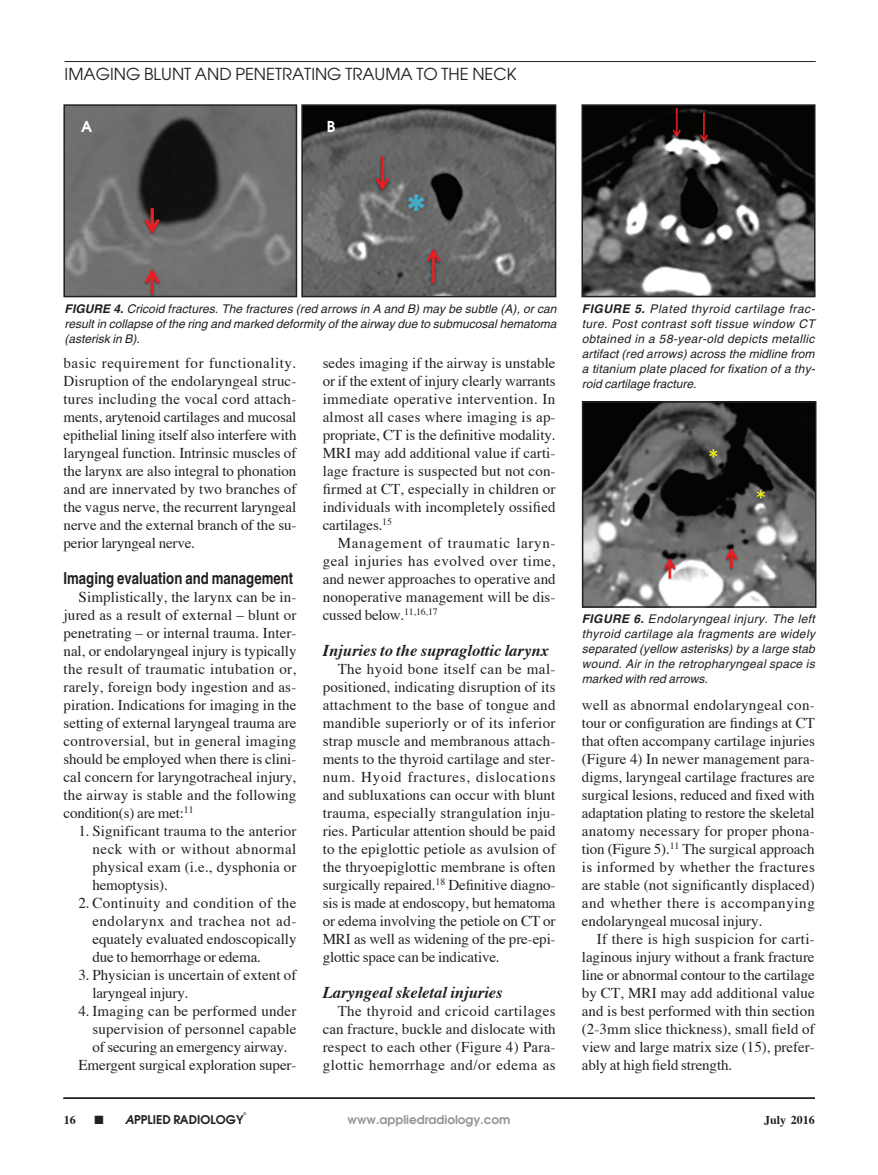
<style>
.page{position:relative;width:878px;height:1175px;background:#fff}
.page>*{position:absolute;margin:0;border:0;box-sizing:border-box;transform-origin:0 0}
.Article_2nd_subhead{font:italic 700 16.5px "Times";color:#231f20}
.t1{font:16.5px "Avant Garde";color:#231f20}
.Article_subhead{font:700 16.5px "Helvetica";color:#231f20;scale:.8 1}
.Article_body_copy{font:15px/18px "Times";color:#231f20;text-align:justify}
.figure_labels{font:600 15px "Avant Garde";color:#fff}
.Article_fig_caption{font:italic 12px/15px "Helvetica";color:#231f20;text-align:justify}
.t2{font:600 12px "Avant Garde";color:#939598}
.t3{font:600 12px "Avant Garde";color:#231f20}
.t4{font:700 12px "Times";color:#231f20}
.t5{font:600 3.75px "Avant Garde";color:#231f20}
.s1{font-weight:700}
.s2{font-style:italic}
</style>
<div class="page">
<hr style="left:64px;top:61px;width:751px;height:1px;background:#231f20">
<hr style="left:64px;top:1097px;width:750px;height:1px;background:#231f20">
<img style="left:66px;top:107px;width:228px;height:187px">
<div style="left:63px;top:104px;width:234px;height:193px;border:2px solid #231f20"></div>
<img style="left:304px;top:107px;width:249px;height:187px">
<div style="left:301px;top:104px;width:255px;height:193px;border:2px solid #231f20"></div>
<img style="left:584px;top:107px;width:228px;height:187px">
<div style="left:581px;top:104px;width:234px;height:193px;border:2px solid #231f20"></div>
<img style="left:585px;top:404px;width:228px;height:201px">
<div style="left:582px;top:401px;width:234px;height:207px;border:2px solid #231f20"></div>
<p class="t1" style="left:65px;top:64px;width:453px">IMAGING BLUNT AND PENETRATING TRAUMA TO THE NECK</p>
<p class="figure_labels" style="left:81px;top:117px;width:13px">A</p>
<p class="figure_labels" style="left:327px;top:117px;width:10px">B</p>
<p class="Article_fig_caption" style="left:65px;top:301px;width:493px"><span class="s1">FIGURE 4.</span> Cricoid fractures. The fractures (red arrows in A and B) may be subtle (A), or can result in collapse of the ring and marked deformity of the airway due to submucosal hematoma (asterisk in B).</p>
<p class="Article_fig_caption" style="left:582px;top:301px;width:235px"><span class="s1">FIGURE 5.</span> Plated thyroid cartilage frac&shy;ture. Post contrast soft tissue window CT obtained in a 58-year-old depicts metallic artifact (red arrows) across the midline from a titanium plate placed for fixation of a thy&shy;roid cartilage fracture.</p>
<p class="Article_body_copy" style="left:64px;top:352px;width:234px">basic requirement for functionality.<br>Disruption of the endolaryngeal struc&shy;tures including the vocal cord attach&shy;ments, arytenoid cartilages and mucosal epithelial lining itself also interfere with laryngeal function. Intrinsic muscles of the larynx are also integral to phonation and are innervated by two branches of the vagus nerve, the recurrent laryngeal nerve and the external branch of the su&shy;perior laryngeal nerve.</p>
<p class="Article_subhead" style="left:64px;top:568px;width:288px">Imaging evaluation and management</p>
<p class="Article_body_copy" style="left:64px;top:586px;width:234px;text-indent:15px">Simplistically, the larynx can be in&shy;jured as a result of external – blunt or penetrating – or internal trauma. Inter&shy;nal, or endolaryngeal injury is typically the result of traumatic intubation or, rarely, foreign body ingestion and as&shy;piration. Indications for imaging in the setting of external laryngeal trauma are controversial, but in general imaging should be employed when there is clini&shy;cal concern for laryngotracheal injury, the airway is stable and the following condition(s) are met:<sup>11</sup></p>
<p class="Article_body_copy" style="left:92px;top:820px;width:206px;text-indent:-14px">1. Significant trauma to the anterior neck with or without abnormal physical exam (i.e., dysphonia or hemoptysis).</p>
<p class="Article_body_copy" style="left:92px;top:892px;width:206px;text-indent:-14px">2. Continuity and condition of the endolarynx and trachea not ad&shy;equately evaluated endoscopically due to hemorrhage or edema.</p>
<p class="Article_body_copy" style="left:92px;top:964px;width:206px;text-indent:-14px">3. Physician is uncertain of extent of laryngeal injury.</p>
<p class="Article_body_copy" style="left:92px;top:1000px;width:206px;text-indent:-14px">4. Imaging can be performed under supervision of personnel capable of securing an emergency airway.</p>
<p class="Article_body_copy" style="left:79px;top:1054px;width:219px">Emergent surgical exploration super-</p>
<p class="Article_body_copy" style="left:323px;top:352px;width:234px">sedes imaging if the airway is unstable or if the extent of injury clearly warrants immediate operative intervention. In almost all cases where imaging is ap&shy;propriate, CT is the definitive modality.<br>MRI may add additional value if carti&shy;lage fracture is suspected but not con&shy;firmed at CT, especially in children or individuals with incompletely ossified cartilages.<sup>15</sup></p>
<p class="Article_body_copy" style="left:323px;top:532px;width:234px;text-indent:15px">Management of traumatic laryn&shy;geal injuries has evolved over time, and newer approaches to operative and nonoperative management will be dis&shy;cussed below.<sup>11,16,17</sup></p>
<p class="Article_2nd_subhead" style="left:323px;top:634px;width:227px">Injuries to the supraglottic larynx</p>
<p class="Article_body_copy" style="left:323px;top:658px;width:234px;text-indent:15px">The hyoid bone itself can be mal&shy;positioned, indicating disruption of its attachment to the base of tongue and mandible superiorly or of its inferior strap muscle and membranous attach&shy;ments to the thyroid cartilage and ster&shy;num. Hyoid fractures, dislocations and subluxations can occur with blunt trauma, especially strangulation inju&shy;ries. Particular attention should be paid to the epiglottic petiole as avulsion of the thryoepiglottic membrane is often surgically repaired.<sup>18</sup> Definitive diagno&shy;sis is made at endoscopy, but hematoma or edema involving the petiole on CT or MRI as well as widening of the pre-epi&shy;glottic space can be indicative.</p>
<p class="Article_2nd_subhead" style="left:323px;top:976px;width:181px">Laryngeal skeletal injuries</p>
<p class="Article_body_copy" style="left:323px;top:1000px;width:234px;text-indent:15px">The thyroid and cricoid cartilages can fracture, buckle and dislocate with respect to each other (Figure 4) Para&shy;glottic hemorrhage and/or edema as</p>
<p class="Article_fig_caption" style="left:582px;top:611px;width:235px"><span class="s1">FIGURE 6.</span> Endolaryngeal injury. The left thyroid cartilage ala fragments are widely separated (yellow asterisks) by a large stab wound. Air in the retropharyngeal space is marked with red arrows.</p>
<p class="Article_body_copy" style="left:582px;top:694px;width:234px">well as abnormal endolaryngeal con&shy;tour or configuration are findings at CT that often accompany cartilage injuries (Figure 4) In newer management para&shy;digms, laryngeal cartilage fractures are surgical lesions, reduced and fixed with adaptation plating to restore the skeletal anatomy necessary for proper phona&shy;tion (Figure 5).<sup>11</sup> The surgical approach is informed by whether the fractures are stable (not significantly displaced) and whether there is accompanying endolaryngeal mucosal injury.</p>
<p class="Article_body_copy" style="left:582px;top:928px;width:234px;text-indent:15px">If there is high suspicion for carti&shy;laginous injury without a frank fracture line or abnormal contour to the cartilage by CT, MRI may add additional value and is best performed with thin section (2-3mm slice thickness), small field of view and large matrix size (15), prefer&shy;ably at high field strength.</p>
<p class="t5" style="left:243px;top:1111px;width:4px">©</p>
<p class="t4" style="left:64px;top:1108px;width:13px">16</p>
<p class="t3" style="left:95px;top:1111px;width:150px">■ <span class="s2">A</span>PPLIED RADIOLOGY</p>
<p class="t2" style="left:347px;top:1111px;width:164px">www.appliedradiology.com</p>
<p class="t4" style="left:764px;top:1108px;width:52px">July 2016</p>
</div>
